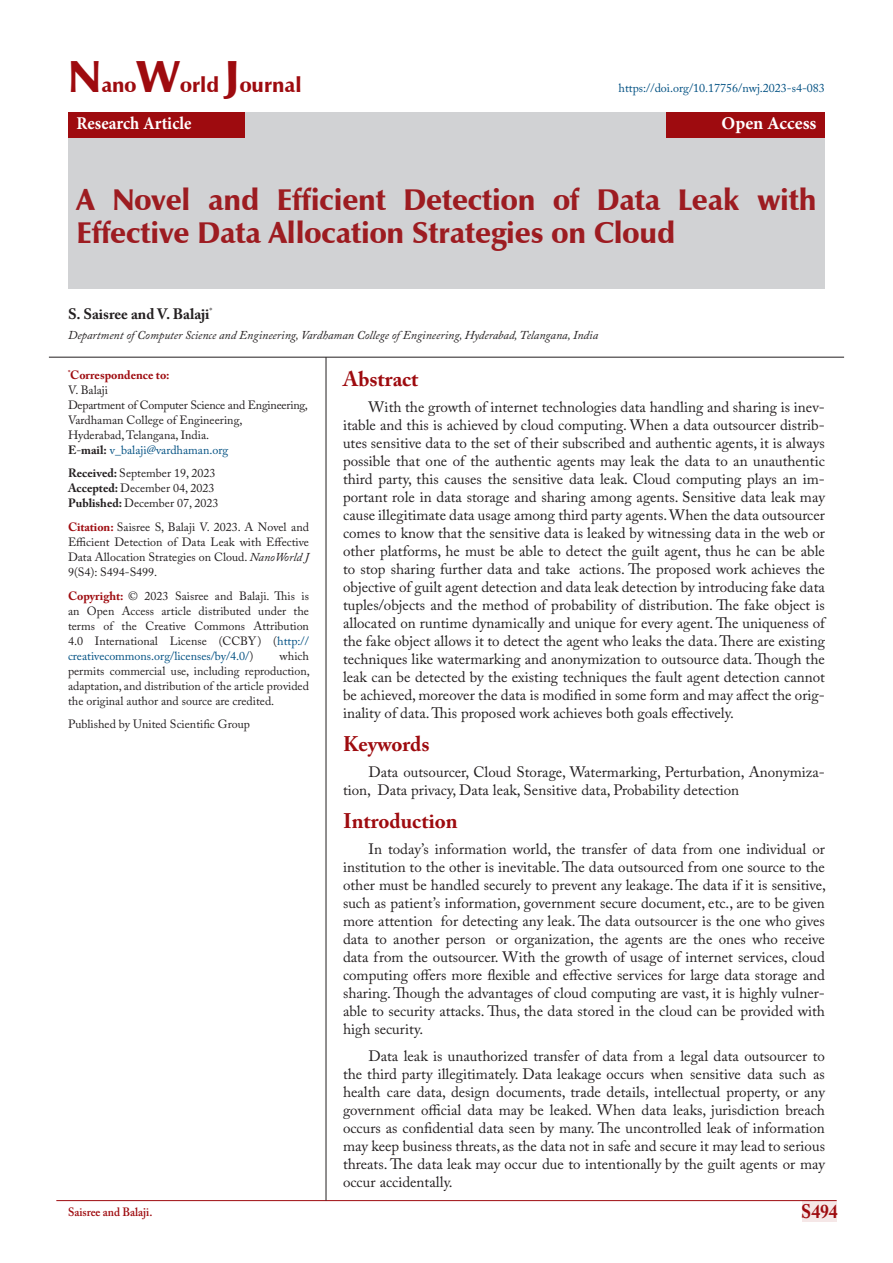
<style>
.page{position:relative;width:893px;height:1263px;background:#fff}
.page>*{position:absolute;margin:0;border:0;box-sizing:border-box;transform-origin:0 0}
.t1{font:900 30px/33px "Zapf Humanist 601 BT";letter-spacing:-.005em;color:#9d1c21}
.HEADING-NEW-01{font:700 21px "Adobe Caslon Pro";color:#9e0b0f}
.t2{font:900 21px "Zapf Humanist 601 BT";color:#9e0b0f}
.t3{font:700 19.5px "Adobe Caslon Pro";color:#9e0b0f;scale:.9 1}
.t4{font:700 18px "Minion Pro";color:#fff;scale:.93 1}
.t5{font:700 18px "Minion Pro";color:#fff}
.PARA-NEW{font:15px/18px "Adobe Caslon Pro";color:#231f20;text-align:justify}
.t6{font:700 15px "Adobe Caslon Pro";color:#231f20}
.t7{font:12px/15px "Adobe Caslon Pro";color:#231f20;text-align:justify}
.t8{font:italic 12px "Adobe Caslon Pro";color:#231f20}
.t9{font:12px "Adobe Caslon Pro";color:#005082}
.t10{font:12px "Adobe Caslon Pro";letter-spacing:-.02em;color:#231f20}
.t11{font:700 12px "Adobe Caslon Pro";color:#9e0b0f}
.t12{font:600 12px "Adobe Caslon Pro";color:#9e0b0f;scale:.95 1}
.s1{font-size:45px}
.s2{font-weight:700;color:#231f20}
.s3{color:#231f20}
.s4{font-weight:700}
.s5{font-weight:700;color:#9e0b0f}
.s6{font-style:italic}
.s7{color:#005082}
</style>
<div class="page">
<div style="left:802px;top:1200px;width:35px;height:21px;background:#f5e7e7"></div>
<hr style="left:56px;top:1200px;width:781px;height:1px;background:#9e0b0f">
<div style="left:68px;top:112px;width:757px;height:177px;background:#d1d2d4"></div>
<div style="left:68px;top:112px;width:177px;height:26px;background:#9e0b0f"></div>
<div style="left:666px;top:112px;width:159px;height:26px;background:#9e0b0f"></div>
<hr style="left:326px;top:357px;width:1px;height:843px;background:#231f20">
<hr style="left:49px;top:357px;width:795px;height:1px;background:#231f20">
<p class="t2" style="left:68px;top:72px;width:235px"><span class="s1">N</span>ano<span class="s1">W</span>orld <span class="s1">J</span>ournal</p>
<p class="t4" style="left:77px;top:111px;width:125px">Research Article</p>
<p class="t5" style="left:721px;top:111px;width:96px">Open Access</p>
<p class="t9" style="left:619px;top:81px;width:208px">https://doi.org/10.17756/nwj.2023-s4-083</p>
<p class="t1" style="left:77px;top:183px;width:741px">A Novel and Efficient Detection of Data Leak with<br>Effective Data Allocation Strategies on Cloud</p>
<p class="t6" style="left:68px;top:305px;width:146px">S. Saisree and V. Balaji<sup>*</sup></p>
<p class="t8" style="left:68px;top:328px;width:532px">Department of Computer Science and Engineering, Vardhaman College of Engineering, Hyderabad, Telangana, India</p>
<p class="t11" style="left:68px;top:368px;width:103px"><sup>*</sup>Correspondence to:</p>
<p class="t7" style="left:68px;top:382px;width:42px">V. Balaji</p>
<p class="t10" style="left:68px;top:398px;width:241px">Department of Computer Science and Engineering,</p>
<p class="t7" style="left:68px;top:412px;width:176px">Vardhaman College of Engineering,</p>
<p class="t7" style="left:68px;top:427px;width:143px">Hyderabad, Telangana, India.</p>
<p class="t9" style="left:68px;top:443px;width:162px"><span class="s2">E</span><span class="s3">-</span><span class="s2">mail:</span> v_balaji@vardhaman.org</p>
<p class="t7" style="left:68px;top:466px;width:152px;text-align:left"><span class="s4">Received:</span> September 19, 2023<br><span class="s4">Accepted:</span> December 04, 2023<br><span class="s4">Published:</span> December 07, 2023</p>
<p class="t7" style="left:68px;top:519px;width:242px"><span class="s5">Citation:</span> Saisree S, Balaji V. 2023. A Novel and Efficient Detection of Data Leak with Effective Data Allocation Strategies on Cloud. <span class="s6">NanoWorld J </span>9(S4): S494-S499.</p>
<p class="t7" style="left:68px;top:588px;width:242px"><span class="s5">Copyright:</span> © 2023 Saisree and Balaji. This is an Open Access article distributed under the terms of the Creative Commons Attribution 4.0 International License (CCBY) (<span class="s7">http:// creativecommons.org/licenses/by/4.0/</span>)</p>
<p class="HEADING-NEW-01" style="left:343px;top:366px;width:77px">Abstract</p>
<p class="PARA-NEW" style="left:343px;top:398px;width:483px;text-indent:26px">With the growth of internet technologies data handling and sharing is inev&shy;itable and this is achieved by cloud computing. When a data outsourcer distrib&shy;utes sensitive data to the set of their subscribed and authentic agents, it is always possible that one of the authentic agents may leak the data to an unauthentic third party, this causes the sensitive data leak. Cloud computing plays an im&shy;portant role in data storage and sharing among agents. Sensitive data leak may cause illegitimate data usage among third party agents. When the data outsourcer comes to know that the sensitive data is leaked by witnessing data in the web or other platforms, he must be able to detect the guilt agent, thus he can be able to stop sharing further data and take actions. The proposed work achieves the objective of guilt agent detection and data leak detection by introducing fake data tuples/objects and the method of probability of distribution. The fake object is allocated on runtime dynamically and unique for every agent. The uniqueness of the fake object allows it to detect the agent who leaks the data. There are existing techniques like watermarking and anonymization to outsource data. Though the leak can be detected by the existing techniques the fault agent detection cannot be achieved, moreover the data is modified in some form and may affect the orig&shy;inality of data. This proposed work achieves both goals effectively.</p>
<p class="HEADING-NEW-01" style="left:343px;top:731px;width:88px">Keywords</p>
<p class="PARA-NEW" style="left:343px;top:763px;width:483px;text-indent:26px">Data outsourcer, Cloud Storage, Watermarking, Perturbation, Anonymiza&shy;tion, Data privacy, Data leak, Sensitive data, Probability detection</p>
<p class="HEADING-NEW-01" style="left:343px;top:808px;width:116px">Introduction</p>
<p class="PARA-NEW" style="left:343px;top:840px;width:485px;text-indent:26px">In today’s information world, the transfer of data from one individual or institution to the other is inevitable. The data outsourced from one source to the other must be handled securely to prevent any leakage. The data if it is sensitive, such as patient’s information, government secure document, etc., are to be given more attention for detecting any leak. The data outsourcer is the one who gives data to another person or organization, the agents are the ones who receive data from the outsourcer. With the growth of usage of internet services, cloud computing offers more flexible and effective services for large data storage and sharing. Though the advantages of cloud computing are vast, it is highly vulner&shy;able to security attacks. Thus, the data stored in the cloud can be provided with high security.</p>
<p class="PARA-NEW" style="left:343px;top:1046px;width:483px;text-indent:26px">Data leak is unauthorized transfer of data from a legal data outsourcer to the third party illegitimately. Data leakage occurs when sensitive data such as health care data, design documents, trade details, intellectual property, or any government official data may be leaked. When data leaks, jurisdiction breach occurs as confidential data seen by many. The uncontrolled leak of information may keep business threats, as the data not in safe and secure it may lead to serious threats. The data leak may occur due to intentionally by the guilt agents or may occur accidentally.</p>
<p class="t7" style="left:68px;top:648px;width:243px;text-indent:212px">which permits commercial use, including reproduction, adaptation, and distribution of the article provided the original author and source are credited.</p>
<p class="t7" style="left:68px;top:716px;width:183px">Published by United Scientific Group</p>
<p class="t12" style="left:68px;top:1204px;width:90px">Saisree and Balaji.</p>
<h3 class="t3" style="left:801px;top:1200px;width:42px">S494</h3>
</div>
